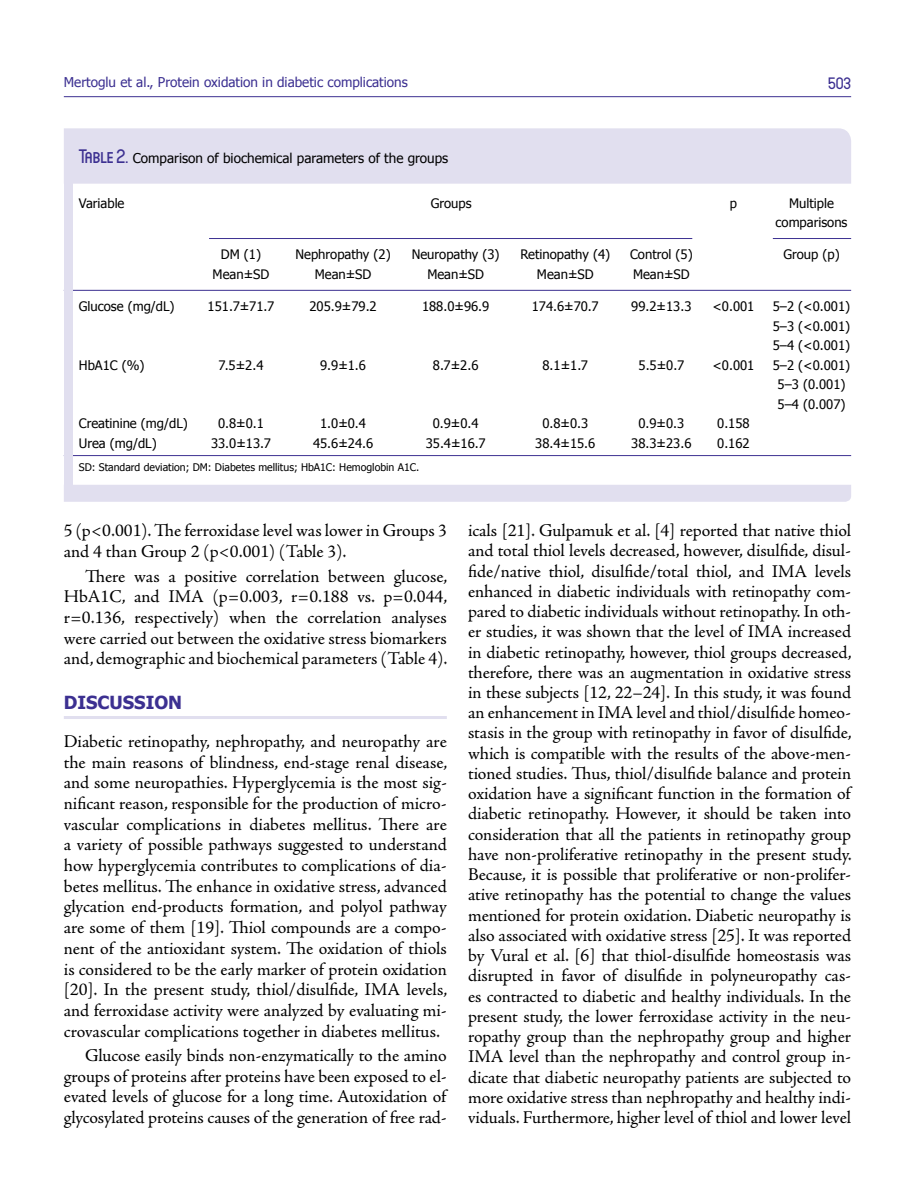
<style>
.page{position:relative;width:915px;height:1191px;background:#fff}
.page>*{position:absolute;margin:0;border:0;box-sizing:border-box;transform-origin:0 0}
.t1{font:18px/20.2px "Adobe Jenson Pro";letter-spacing:-.005em;color:#000;text-align:justify}
.t2{font:700 18px "Tahoma";color:#3c3091}
.t3{font:500 16.5px "Circula";color:#3c3091}
.t4{font:13.5px "Tahoma";color:#3c3091}
.t5{font:13.5px "Tahoma";color:#000}
.t6{font:13.05px/19.5px "Tahoma";color:#000;text-align:center}
.t7{font:10.5px "Tahoma";color:#000}
.s1{font-family:"Circula";font-weight:500;font-size:19.5px;color:#3c3091}
</style>
<div class="page">
<hr style="left:64px;top:96px;width:786px;height:1px;background:#3c3091">
<hr style="left:64px;top:716px;width:382px;height:3px;background:#e1dfef">
<div style="left:64px;top:485px;width:786px;height:17px;background:#e1dfef"></div>
<div style="left:64px;top:128px;width:786px;height:56px;background:#e1dfef"></div>
<hr style="left:64px;top:455px;width:786px;height:1px;background:#3c3091">
<hr style="left:209px;top:238px;width:483px;height:1px;background:#3c3091">
<hr style="left:772px;top:238px;width:78px;height:1px;background:#3c3091">
<hr style="left:64px;top:290px;width:786px;height:1px;background:#3c3091">
<div style="left:64px;top:177px;width:8px;height:316px;background:#e1dfef"></div>
<p class="t4" style="left:64px;top:73px;width:345px">Mertoglu et al., Protein oxidation in diabetic complications</p>
<p class="t3" style="left:827px;top:73px;width:25px">503</p>
<p class="t5" style="left:79px;top:149px;width:371px"><span class="s1">Table 2.</span> Comparison of biochemical parameters of the groups</p>
<p class="t6" style="left:79px;top:192px;width:47px">Variable</p>
<p class="t6" style="left:430px;top:192px;width:42px">Groups</p>
<p class="t6" style="left:729px;top:192px;width:9px">p</p>
<p class="t6" style="left:775px;top:192px;width:73px">Multiple comparisons</p>
<p class="t6" style="left:221px;top:244px;width:42px">DM (1)</p>
<p class="t6" style="left:295px;top:244px;width:97px">Nephropathy (2)</p>
<p class="t6" style="left:411px;top:244px;width:89px">Neuropathy (3)</p>
<p class="t6" style="left:520px;top:244px;width:91px">Retinopathy (4)</p>
<p class="t6" style="left:630px;top:244px;width:64px">Control (5)</p>
<p class="t6" style="left:783px;top:244px;width:58px">Group (p)</p>
<p class="t6" style="left:212px;top:264px;width:58px">Mean±SD</p>
<p class="t6" style="left:314px;top:264px;width:58px">Mean±SD</p>
<p class="t6" style="left:427px;top:264px;width:58px">Mean±SD</p>
<p class="t6" style="left:536px;top:264px;width:58px">Mean±SD</p>
<p class="t6" style="left:632px;top:264px;width:58px">Mean±SD</p>
<p class="t6" style="left:79px;top:296px;width:97px">Glucose (mg/dL)</p>
<p class="t6" style="left:207px;top:296px;width:68px">151.7±71.7</p>
<p class="t6" style="left:309px;top:296px;width:69px">205.9±79.2</p>
<p class="t6" style="left:422px;top:296px;width:69px">188.0±96.9</p>
<p class="t6" style="left:531px;top:296px;width:68px">174.6±70.7</p>
<p class="t6" style="left:631px;top:296px;width:62px">99.2±13.3</p>
<p class="t6" style="left:712px;top:296px;width:43px">&lt;0.001</p>
<p class="t6" style="left:772px;top:296px;width:79px;text-align:justify">5–2 (&lt;0.001)<br>5–3 (&lt;0.001)<br>5–4 (&lt;0.001)</p>
<p class="t6" style="left:79px;top:354px;width:67px">HbA1C (%)</p>
<p class="t6" style="left:218px;top:354px;width:46px">7.5±2.4</p>
<p class="t6" style="left:320px;top:354px;width:47px">9.9±1.6</p>
<p class="t6" style="left:432px;top:354px;width:47px">8.7±2.6</p>
<p class="t6" style="left:542px;top:354px;width:47px">8.1±1.7</p>
<p class="t6" style="left:638px;top:354px;width:47px">5.5±0.7</p>
<p class="t6" style="left:712px;top:354px;width:43px">&lt;0.001</p>
<p class="t6" style="left:772px;top:354px;width:79px">5–2 (&lt;0.001)<br>5–3 (0.001)<br>5–4 (0.007)</p>
<p class="t6" style="left:79px;top:413px;width:110px">Creatinine (mg/dL)</p>
<p class="t6" style="left:218px;top:413px;width:47px">0.8±0.1</p>
<p class="t6" style="left:320px;top:413px;width:47px">1.0±0.4</p>
<p class="t6" style="left:432px;top:413px;width:47px">0.9±0.4</p>
<p class="t6" style="left:542px;top:413px;width:47px">0.8±0.3</p>
<p class="t6" style="left:638px;top:413px;width:47px">0.9±0.3</p>
<p class="t6" style="left:717px;top:413px;width:34px">0.158</p>
<p class="t6" style="left:79px;top:432px;width:79px">Urea (mg/dL)</p>
<p class="t6" style="left:211px;top:432px;width:61px">33.0±13.7</p>
<p class="t6" style="left:313px;top:432px;width:62px">45.6±24.6</p>
<p class="t6" style="left:425px;top:432px;width:61px">35.4±16.7</p>
<p class="t6" style="left:535px;top:432px;width:62px">38.4±15.6</p>
<p class="t6" style="left:631px;top:432px;width:62px">38.3±23.6</p>
<p class="t6" style="left:717px;top:432px;width:34px">0.162</p>
<p class="t7" style="left:79px;top:460px;width:342px">SD: Standard deviation; DM: Diabetes mellitus; HbA1C: Hemoglobin A1C.</p>
<p class="t1" style="left:64px;top:520px;width:384px;line-height:20.7px">5 (p&lt;0.001). The ferroxidase level was lower in Groups 3 and 4 than Group 2 (p&lt;0.001) (Table 3).</p>
<p class="t1" style="left:64px;top:566px;width:385px;line-height:20.7px;text-indent:21px">There was a positive correlation between glucose, HbA1C, and IMA (p=0.003, r=0.188 vs. p=0.044, r=0.136, respectively) when the correlation analyses were carried out between the oxidative stress biomarkers and, demographic and biochemical parameters (Table 4).</p>
<p class="t2" style="left:64px;top:690px;width:120px">DISCUSSION</p>
<p class="t1" style="left:64px;top:731px;width:385px;line-height:20.7px">Diabetic retinopathy, nephropathy, and neuropathy are the main reasons of blindness, end-stage renal disease, and some neuropathies. Hyperglycemia is the most sig&shy;nificant reason, responsible for the production of micro&shy;vascular complications in diabetes mellitus. There are a variety of possible pathways suggested to understand how hyperglycemia contributes to complications of dia&shy;betes mellitus. The enhance in oxidative stress, advanced glycation end-products formation, and polyol pathway are some of them [19]. Thiol compounds are a compo&shy;nent of the antioxidant system. The oxidation of thiols is considered to be the early marker of protein oxidation [20]. In the present study, thiol/disulfide, IMA levels, and ferroxidase activity were analyzed by evaluating mi&shy;crovascular complications together in diabetes mellitus.</p>
<p class="t1" style="left:64px;top:1045px;width:384px;text-indent:21px">Glucose easily binds non-enzymatically to the amino groups of proteins after proteins have been exposed to el&shy;evated levels of glucose for a long time. Autoxidation of glycosylated proteins causes of the generation of free rad-</p>
<p class="t1" style="left:468px;top:520px;width:385px">icals [21]. Gulpamuk et al. [4] reported that native thiol and total thiol levels decreased, however, disulfide, disul&shy;fide/native thiol, disulfide/total thiol, and IMA levels enhanced in diabetic individuals with retinopathy com&shy;pared to diabetic individuals without retinopathy. In oth&shy;er studies, it was shown that the level of IMA increased in diabetic retinopathy, however, thiol groups decreased, therefore, there was an augmentation in oxidative stress in these subjects [12, 22–24]. In this study, it was found an enhancement in IMA level and thiol/disulfide homeo&shy;stasis in the group with retinopathy in favor of disulfide, which is compatible with the results of the above-men&shy;tioned studies. Thus, thiol/disulfide balance and protein oxidation have a significant function in the formation of diabetic retinopathy. However, it should be taken into consideration that all the patients in retinopathy group have non-proliferative retinopathy in the present study.<br>Because, it is possible that proliferative or non-prolifer&shy;ative retinopathy has the potential to change the values mentioned for protein oxidation. Diabetic neuropathy is also associated with oxidative stress [25]. It was reported by Vural et al. [6] that thiol-disulfide homeostasis was disrupted in favor of disulfide in polyneuropathy cas&shy;es contracted to diabetic and healthy individuals. In the present study, the lower ferroxidase activity in the neu&shy;ropathy group than the nephropathy group and higher IMA level than the nephropathy and control group in&shy;dicate that diabetic neuropathy patients are subjected to more oxidative stress than nephropathy and healthy indi&shy;viduals. Furthermore, higher level of thiol and lower level</p>
</div>
